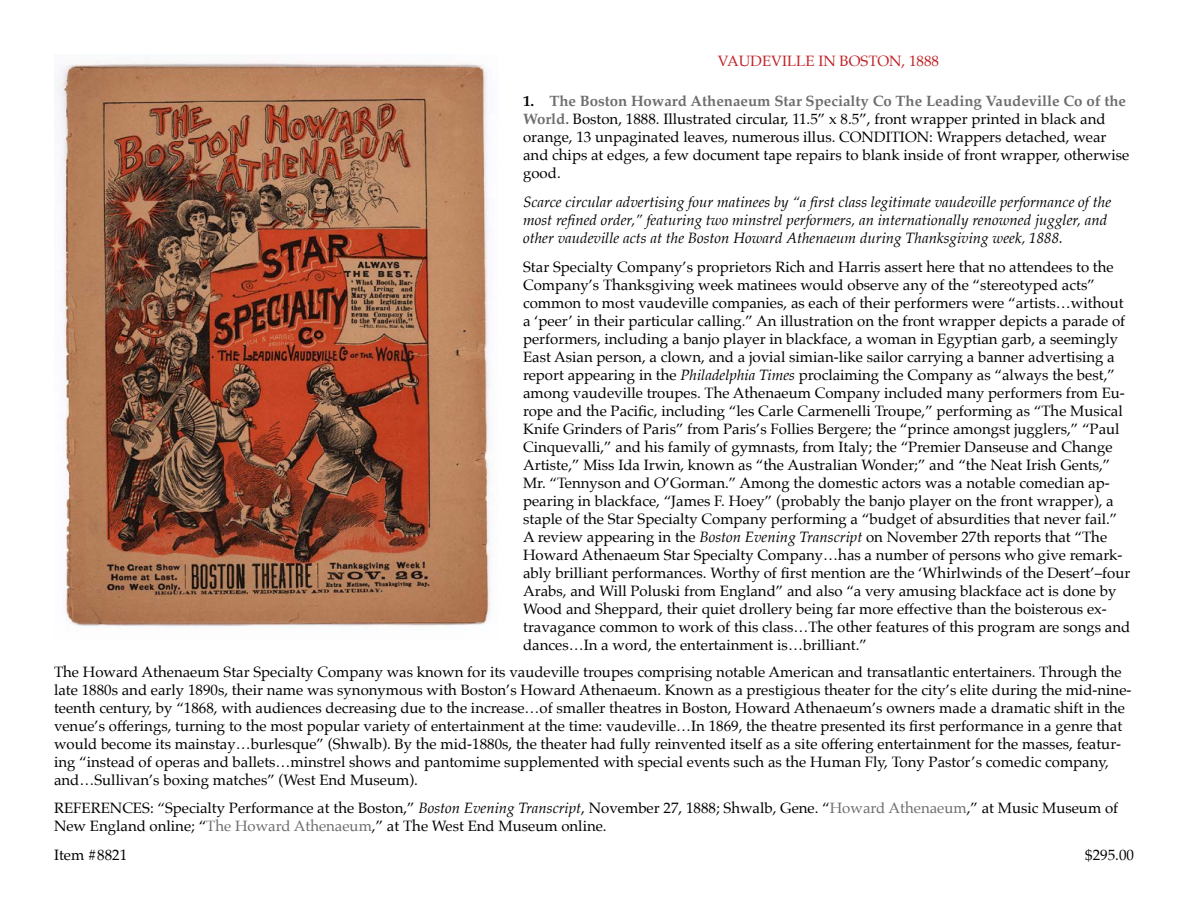
<style>
.page{position:relative;width:1188px;height:918px;background:#fff}
.page>*{position:absolute;margin:0;border:0;box-sizing:border-box;transform-origin:0 0}
.t1{font:15px/18px "Palatino";color:#000}
.t2{font:italic 15px/18px "Palatino";color:#000}
.t3{font:15px "Palatino";color:#c12126}
.s1{font-weight:700}
.s2{font-weight:700;color:#6c6d6d}
.s3{font-style:italic}
.s4{color:#6c6d6d}
</style>
<div class="page">
<img style="left:54px;top:62px;width:439px;height:568px">
<p class="t3" style="left:718px;top:49px;width:223px">VAUDEVILLE IN BOSTON, 1888</p>
<p class="t1" style="left:523px;top:92px;width:608px"><span class="s1">1.</span> <span class="s2">The Boston Howard Athenaeum Star Specialty Co The Leading Vaudeville Co of the World.</span> Boston, 1888. Illustrated circular, 11.5” x 8.5”, front wrapper printed in black and orange, 13 unpaginated leaves, numerous illus. CONDITION: Wrappers detached, wear and chips at edges, a few document tape repairs to blank inside of front wrapper, otherwise good.</p>
<p class="t2" style="left:523px;top:192px;width:590px">Scarce circular advertising four matinees by “a first class legitimate vaudeville performance of the most refined order,” featuring two minstrel performers, an internationally renowned juggler, and other vaudeville acts at the Boston Howard Athenaeum during Thanksgiving week, 1888.</p>
<p class="t1" style="left:523px;top:257px;width:609px">Star Specialty Company’s proprietors Rich and Harris assert here that no attendees to the Company’s Thanksgiving week matinees would observe any of the “stereotyped acts” common to most vaudeville companies, as each of their performers were “artists…without a ‘peer’ in their particular calling.” An illustration on the front wrapper depicts a parade of performers, including a banjo player in blackface, a woman in Egyptian garb, a seemingly East Asian person, a clown, and a jovial simian-like sailor carrying a banner advertising a report appearing in the <span class="s3">Philadelphia Times</span> proclaiming the Company as “always the best,” among vaudeville troupes. The Athenaeum Company included many performers from Eu&shy;rope and the Pacific, including “les Carle Carmenelli Troupe,” performing as “The Musical Knife Grinders of Paris” from Paris’s Follies Bergere; the “prince amongst jugglers,” “Paul Cinquevalli,” and his family of gymnasts, from Italy; the “Premier Danseuse and Change Artiste,” Miss Ida Irwin, known as “the Australian Wonder;” and “the Neat Irish Gents,” Mr. “Tennyson and O’Gorman.” Among the domestic actors was a notable comedian ap&shy;pearing in blackface, “James F. Hoey” (probably the banjo player on the front wrapper), a staple of the Star Specialty Company performing a “budget of absurdities that never fail.” A review appearing in the <span class="s3">Boston Evening Transcript</span> on November 27th reports that “The Howard Athenaeum Star Specialty Company…has a number of persons who give remark&shy;ably brilliant performances. Worthy of first mention are the ‘Whirlwinds of the Desert’–four Arabs, and Will Poluski from England” and also “a very amusing blackface act is done by Wood and Sheppard, their quiet drollery being far more effective than the boisterous ex&shy;travagance common to work of this class…The other features of this program are songs and dances…In a word, the entertainment is…brilliant.”</p>
<p class="t1" style="left:54px;top:662px;width:1079px">The Howard Athenaeum Star Specialty Company was known for its vaudeville troupes comprising notable American and transatlantic entertainers. Through the late 1880s and early 1890s, their name was synonymous with Boston’s Howard Athenaeum. Known as a prestigious theater for the city’s elite during the mid-nine&shy;teenth century, by “1868, with audiences decreasing due to the increase…of smaller theatres in Boston, Howard Athenaeum’s owners made a dramatic shift in the venue’s offerings, turning to the most popular variety of entertainment at the time: vaudeville…In 1869, the theatre presented its first performance in a genre that would become its mainstay…burlesque” (Shwalb). By the mid-1880s, the theater had fully reinvented itself as a site offering entertainment for the masses, featur&shy;ing “instead of operas and ballets…minstrel shows and pantomime supplemented with special events such as the Human Fly, Tony Pastor’s comedic company, and…Sullivan’s boxing matches” (West End Museum).</p>
<p class="t1" style="left:54px;top:799px;width:1066px">REFERENCES: “Specialty Performance at the Boston,” <span class="s3">Boston Evening Transcript</span>, November 27, 1888; Shwalb, Gene. “<span class="s4">Howard Athenaeum</span>,” at Music Museum of<br>New England online; “<span class="s4">The Howard Athenaeum</span>,” at The West End Museum online.</p>
<p class="t1" style="left:54px;top:846px;width:75px">Item #8821</p>
<p class="t1" style="left:1085px;top:846px;width:50px">$295.00</p>
</div>
